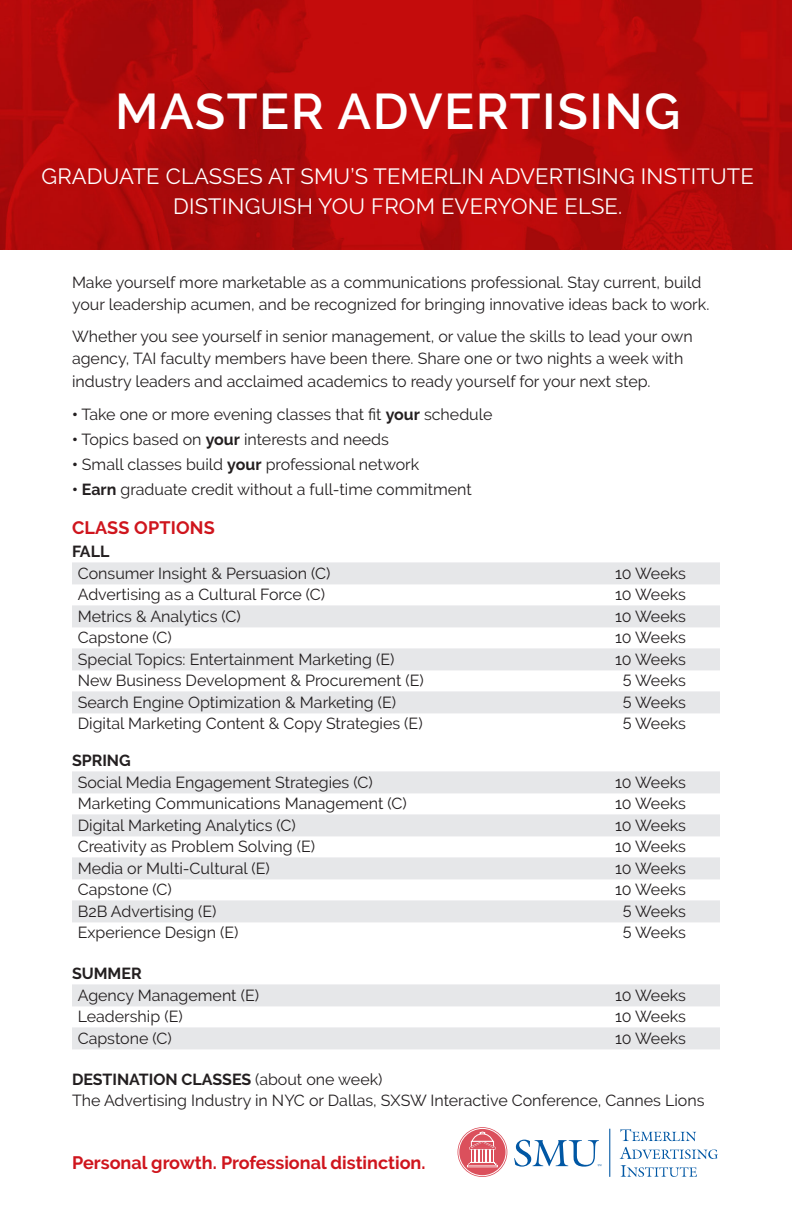
<style>
.page{position:relative;width:792px;height:1224px;background:#fff}
.page>*{position:absolute;margin:0;border:0;box-sizing:border-box;transform-origin:0 0}
.t1{font:600 50px "Raleway";letter-spacing:.03em;color:#fff}
.t2{font:22px/30px "Raleway";letter-spacing:.01em;color:#fff;text-align:center}
.t3{font:700 18px "Raleway";color:#cf151d}
.t4{font:16px/22.2px "Raleway";color:#231f20}
.t5{font:700 16px "Raleway";color:#231f20}
.s1{font-weight:800}
.s2{font-weight:700}
</style>
<div class="page">
<div style="left:72px;top:562px;width:648px;height:22px;background:#e6e7e9"></div>
<div style="left:72px;top:605px;width:648px;height:22px;background:#e6e7e9"></div>
<div style="left:72px;top:648px;width:648px;height:22px;background:#e6e7e9"></div>
<div style="left:72px;top:691px;width:648px;height:22px;background:#e6e7e9"></div>
<div style="left:72px;top:771px;width:648px;height:22px;background:#e6e7e9"></div>
<div style="left:72px;top:814px;width:648px;height:22px;background:#e6e7e9"></div>
<div style="left:72px;top:857px;width:648px;height:22px;background:#e6e7e9"></div>
<div style="left:72px;top:900px;width:648px;height:22px;background:#e6e7e9"></div>
<div style="left:72px;top:984px;width:648px;height:22px;background:#e6e7e9"></div>
<div style="left:72px;top:1027px;width:648px;height:22px;background:#e6e7e9"></div>
<img style="left:0;top:0;width:792px;height:249px">
<svg style="left:620px;top:1129px;width:76px;height:12px"></svg>
<svg style="left:620px;top:1147px;width:98px;height:12px"></svg>
<svg style="left:621px;top:1165px;width:76px;height:12px"></svg>
<svg style="left:458px;top:1127px;width:49px;height:50px"></svg>
<div style="left:458px;top:1128px;width:49px;height:48px;border:1px solid #fff;border-radius:50%"></div>
<svg style="left:467px;top:1131px;width:31px;height:36px"></svg>
<svg style="left:514px;top:1140px;width:87px;height:27px"></svg>
<hr style="left:609px;top:1129px;width:1px;height:48px;background:#0057a4">
<h1 class="t1" style="left:115px;top:82px;width:567px">MASTER ADVERTISING</h1>
<h2 class="t2" style="left:42px;top:162px;width:714px">GRADUATE CLASSES AT SMU’S TEMERLIN ADVERTISING INSTITUTE<br>DISTINGUISH YOU FROM EVERYONE ELSE.</h2>
<p class="t4" style="left:72px;top:272px;width:639px">Make yourself more marketable as a communications professional. Stay current, build your leadership acumen, and be recognized for bringing innovative ideas back to work.</p>
<p class="t4" style="left:72px;top:326px;width:622px">Whether you see yourself in senior management, or value the skills to lead your own agency, TAI faculty members have been there. Share one or two nights a week with industry leaders and acclaimed academics to ready yourself for your next step.</p>
<p class="t4" style="left:72px;top:403px;width:422px"><span class="s1">•</span> Take one or more evening classes that fit <span class="s2">your</span> schedule</p>
<p class="t4" style="left:72px;top:428px;width:318px"><span class="s1">•</span> Topics based on <span class="s2">your</span> interests and needs</p>
<p class="t4" style="left:72px;top:453px;width:349px"><span class="s1">•</span> Small classes build <span class="s2">your</span> professional network</p>
<p class="t4" style="left:72px;top:478px;width:401px"><span class="s1">•</span> <span class="s2">Earn</span> graduate credit without a full-time commitment</p>
<p class="t3" style="left:72px;top:517px;width:144px">CLASS OPTIONS</p>
<p class="t5" style="left:72px;top:542px;width:39px">FALL</p>
<p class="t4" style="left:78px;top:562px;width:254px">Consumer Insight &amp; Persuasion (C)</p>
<p class="t4" style="left:615px;top:562px;width:72px">10 Weeks</p>
<p class="t4" style="left:78px;top:583px;width:249px">Advertising as a Cultural Force (C)</p>
<p class="t4" style="left:615px;top:583px;width:72px">10 Weeks</p>
<p class="t4" style="left:78px;top:605px;width:165px">Metrics &amp; Analytics (C)</p>
<p class="t4" style="left:615px;top:605px;width:72px">10 Weeks</p>
<p class="t4" style="left:78px;top:626px;width:96px">Capstone (C)</p>
<p class="t4" style="left:615px;top:626px;width:72px">10 Weeks</p>
<p class="t4" style="left:78px;top:648px;width:318px">Special Topics: Entertainment Marketing (E)</p>
<p class="t4" style="left:615px;top:648px;width:72px">10 Weeks</p>
<p class="t4" style="left:78px;top:669px;width:348px">New Business Development &amp; Procurement (E)</p>
<p class="t4" style="left:623px;top:669px;width:65px">5 Weeks</p>
<p class="t4" style="left:78px;top:691px;width:320px">Search Engine Optimization &amp; Marketing (E)</p>
<p class="t4" style="left:623px;top:691px;width:65px">5 Weeks</p>
<p class="t4" style="left:78px;top:712px;width:346px">Digital Marketing Content &amp; Copy Strategies (E)</p>
<p class="t4" style="left:623px;top:712px;width:65px">5 Weeks</p>
<p class="t5" style="left:72px;top:751px;width:60px">SPRING</p>
<p class="t4" style="left:78px;top:771px;width:296px">Social Media Engagement Strategies (C)</p>
<p class="t4" style="left:615px;top:771px;width:72px">10 Weeks</p>
<p class="t4" style="left:78px;top:792px;width:331px">Marketing Communications Management (C)</p>
<p class="t4" style="left:615px;top:792px;width:72px">10 Weeks</p>
<p class="t4" style="left:78px;top:814px;width:220px">Digital Marketing Analytics (C)</p>
<p class="t4" style="left:615px;top:814px;width:72px">10 Weeks</p>
<p class="t4" style="left:78px;top:835px;width:239px">Creativity as Problem Solving (E)</p>
<p class="t4" style="left:615px;top:835px;width:72px">10 Weeks</p>
<p class="t4" style="left:78px;top:857px;width:194px">Media or Multi-Cultural (E)</p>
<p class="t4" style="left:615px;top:857px;width:72px">10 Weeks</p>
<p class="t4" style="left:78px;top:878px;width:96px">Capstone (C)</p>
<p class="t4" style="left:615px;top:878px;width:72px">10 Weeks</p>
<p class="t4" style="left:78px;top:900px;width:140px">B2B Advertising (E)</p>
<p class="t4" style="left:623px;top:900px;width:65px">5 Weeks</p>
<p class="t4" style="left:78px;top:921px;width:162px">Experience Design (E)</p>
<p class="t4" style="left:623px;top:921px;width:65px">5 Weeks</p>
<p class="t5" style="left:72px;top:964px;width:71px">SUMMER</p>
<p class="t4" style="left:78px;top:984px;width:183px">Agency Management (E)</p>
<p class="t4" style="left:615px;top:984px;width:72px">10 Weeks</p>
<p class="t4" style="left:78px;top:1005px;width:106px">Leadership (E)</p>
<p class="t4" style="left:615px;top:1005px;width:72px">10 Weeks</p>
<p class="t4" style="left:78px;top:1027px;width:96px">Capstone (C)</p>
<p class="t4" style="left:615px;top:1027px;width:72px">10 Weeks</p>
<p class="t4" style="left:72px;top:1068px;width:634px;line-height:21.4px"><span class="s2">DESTINATION CLASSES</span> (about one week)<br>The Advertising Industry in NYC or Dallas, SXSW Interactive Conference, Cannes Lions</p>
<p class="t3" style="left:72px;top:1152px;width:355px">Personal growth. Professional distinction.</p>
</div>
